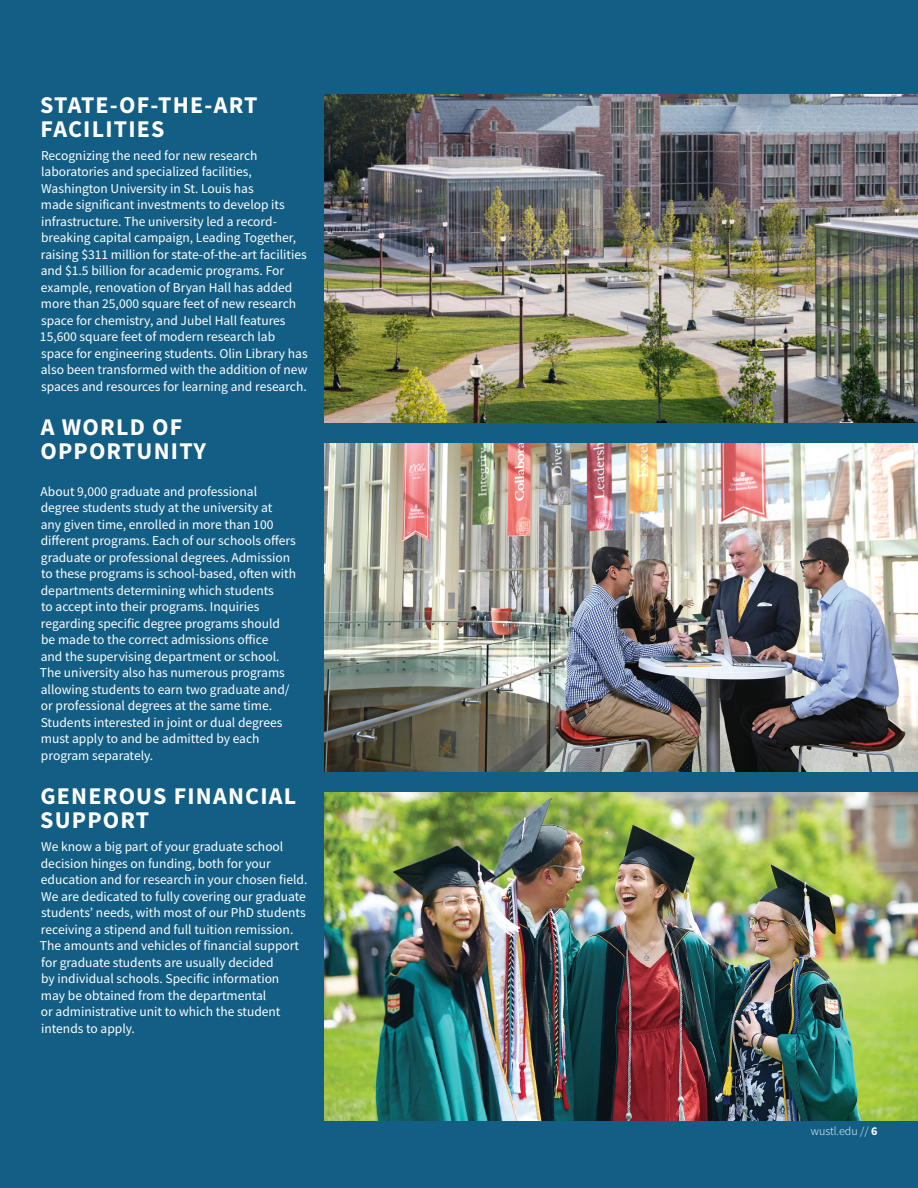
<style>
.page{position:relative;width:918px;height:1188px;background:#135e85}
.page>*{position:absolute;margin:0;border:0;box-sizing:border-box;transform-origin:0 0}
.Headline{font:700 24px/24px "Source Sans Pro";letter-spacing:.05em;color:#fff}
.Body_copy{font:13.5px/16.5px "Source Sans Pro";color:#fff}
.Headline-2{font:13.5px/16.5px "Source Sans Pro";color:#fff}
.Sidebar{font:300 12px "Source Sans Pro";color:#fff}
.s1{font-weight:700}
</style>
<div class="page">
<img style="left:324px;top:94px;width:594px;height:329px">
<img style="left:324px;top:443px;width:594px;height:329px">
<img style="left:324px;top:792px;width:594px;height:328px">
<p class="Headline" style="left:40px;top:92px;width:219px">STATE-OF-THE-ART<br>FACILITIES</p>
<p class="Body_copy" style="left:40px;top:147px;width:269px">Recognizing the need for new research laboratories and specialized facilities, Washington University in St. Louis has<br>made significant investments to develop its infrastructure. The university led a record&shy;breaking capital campaign, Leading Together, raising $311 million for state-of-the-art facilities and $1.5 billion for academic programs. For example, renovation of Bryan Hall has added more than 25,000 square feet of new research space for chemistry, and Jubel Hall features 15,600 square feet of modern research lab space for engineering students. Olin Library has also been transformed with the addition of new spaces and resources for learning and research.</p>
<p class="Headline" style="left:40px;top:415px;width:167px">A WORLD OF<br>OPPORTUNITY</p>
<p class="Headline-2" style="left:40px;top:483px;width:258px">About 9,000 graduate and professional degree students study at the university at<br>any given time, enrolled in more than 100 different programs. Each of our schools offers graduate or professional degrees. Admission to these programs is school-based, often with departments determining which students<br>to accept into their programs. Inquiries regarding specific degree programs should be made to the correct admissions office<br>and the supervising department or school.<br>The university also has numerous programs allowing students to earn two graduate and/ or professional degrees at the same time.<br>Students interested in joint or dual degrees must apply to and be admitted by each program separately.</p>
<p class="Headline" style="left:40px;top:784px;width:258px">GENEROUS FINANCIAL<br>SUPPORT</p>
<p class="Body_copy" style="left:40px;top:838px;width:269px">We know a big part of your graduate school decision hinges on funding, both for your education and for research in your chosen field.<br>We are dedicated to fully covering our graduate students’ needs, with most of our PhD students receiving a stipend and full tuition remission.<br>The amounts and vehicles of financial support for graduate students are usually decided<br>by individual schools. Specific information<br>may be obtained from the departmental<br>or administrative unit to which the student intends to apply.</p>
<p class="Sidebar" style="left:811px;top:1124px;width:68px">wustl.edu // <span class="s1">6</span></p>
</div>
